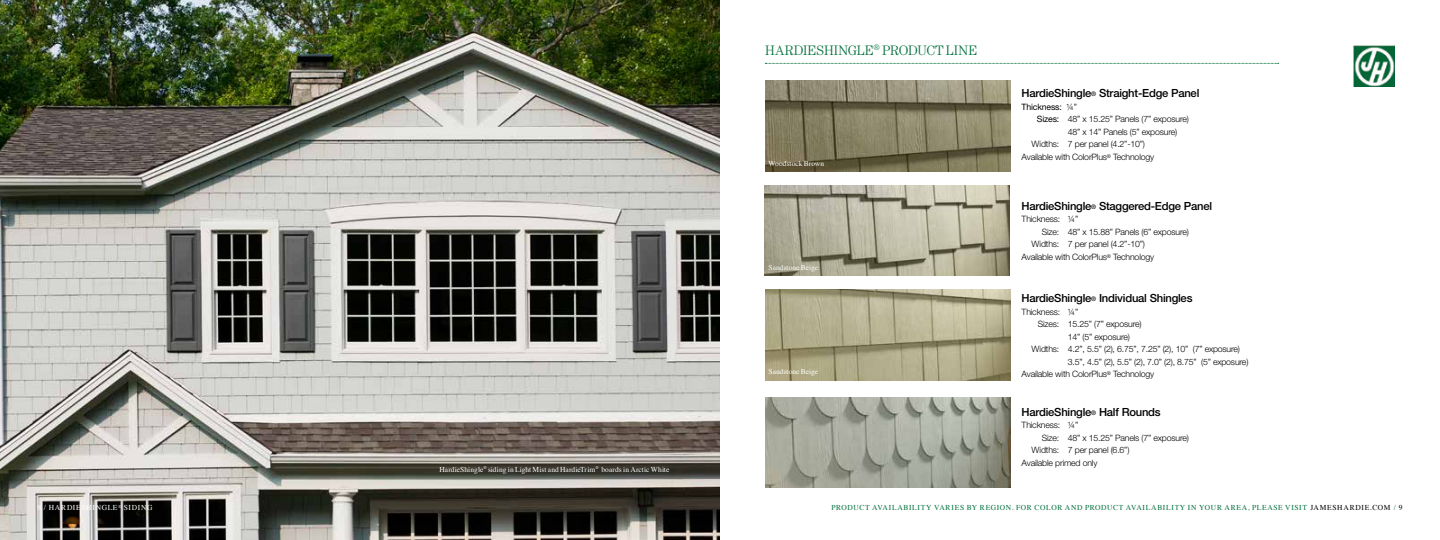
<style>
.page{position:relative;width:1440px;height:540px;background:#fff}
.page>*{position:absolute;margin:0;border:0;box-sizing:border-box;transform-origin:0 0}
.t1{font:300 13.75px "Century Std";color:#00703c}
.t2{font:500 11.25px "Helvetica Neue LT Std";letter-spacing:-.02em;color:#000}
.t3{font:300 8.75px "Helvetica Neue LT Std";letter-spacing:-.02em;color:#000}
.t4{font:8.75px "Helvetica Neue LT Std";letter-spacing:-.02em;color:#000}
.t5{font:7.5px "Times";letter-spacing:.015em;color:#fff}
.t6{font:7.5px "Times";letter-spacing:.09em;color:#00703c}
.t7{font:7.5px "Times";letter-spacing:.105em;color:#fff}
.t8{font:7.5px "Times";letter-spacing:.1em;color:#000}
.s1{font-size:6.25px}
.s2{font-weight:300}
.s3{font-weight:400}
.s4{color:#00703c}
</style>
<div class="page">
<svg style="left:765px;top:63px;width:514px;height:1px"></svg>
<img style="left:1354px;top:45px;width:41px;height:42px">
<img style="left:766px;top:81px;width:244px;height:90px">
<img style="left:766px;top:290px;width:244px;height:90px">
<img style="left:766px;top:397px;width:244px;height:91px">
<img style="left:765px;top:185px;width:245px;height:91px">
<img style="left:0;top:0;width:720px;height:540px">
<p class="t5" style="left:440px;top:462px;width:231px">HARDIESHINGLE<sup>®</sup> SIDING IN LIGHT MIST AND HARDIETRIM<sup>®</sup> BOARDS IN ARCTIC WHITE</p>
<h1 class="t1" style="left:765px;top:42px;width:214px">HARDIESHINGLE<sup>®</sup> PRODUCT LINE</h1>
<p class="t5" style="left:769px;top:156px;width:57px">WOODSTOCK BROWN</p>
<p class="t5" style="left:769px;top:261px;width:51px">SANDSTONE BEIGE</p>
<p class="t5" style="left:769px;top:365px;width:51px">SANDSTONE BEIGE</p>
<p class="t2" style="left:1022px;top:87px;width:179px">HardieShingle<span class="s1">®</span> Straight-Edge Panel</p>
<p class="t4" style="left:1022px;top:102px;width:57px">Thickness: <span class="s2">¼”</span></p>
<p class="t3" style="left:1037px;top:114px;width:154px"><span class="s3">Sizes:</span> 48” x 15.25” Panels (7” exposure)</p>
<p class="t3" style="left:1068px;top:126px;width:111px">48” x 14” Panels (5” exposure)</p>
<p class="t3" style="left:1032px;top:139px;width:115px">Widths: 7 per panel (4.2”-10”)</p>
<p class="t3" style="left:1022px;top:151px;width:134px">Available with ColorPlus<sup>®</sup> Technology</p>
<p class="t2" style="left:1022px;top:199px;width:192px">HardieShingle<span class="s1">®</span> Staggered-Edge Panel</p>
<p class="t3" style="left:1022px;top:214px;width:58px">Thickness: ¼”</p>
<p class="t3" style="left:1042px;top:226px;width:149px">Size: 48” x 15.88” Panels (6” exposure)</p>
<p class="t3" style="left:1032px;top:239px;width:115px">Widths: 7 per panel (4.2”-10”)</p>
<p class="t3" style="left:1022px;top:251px;width:134px">Available with ColorPlus<sup>®</sup> Technology</p>
<p class="t2" style="left:1022px;top:291px;width:172px">HardieShingle<span class="s1">®</span> Individual Shingles</p>
<p class="t3" style="left:1022px;top:306px;width:58px">Thickness: ¼”</p>
<p class="t3" style="left:1038px;top:319px;width:105px">Sizes: 15.25” (7” exposure)</p>
<p class="t3" style="left:1068px;top:331px;width:64px">14” (5” exposure)</p>
<p class="t3" style="left:1032px;top:344px;width:210px">Widths: 4.2”, 5.5” (2), 6.75”, 7.25” (2), 10” (7” exposure)</p>
<p class="t3" style="left:1068px;top:356px;width:182px">3.5”, 4.5” (2), 5.5” (2), 7.0” (2), 8.75” (5” exposure)</p>
<p class="t3" style="left:1022px;top:369px;width:134px">Available with ColorPlus<sup>®</sup> Technology</p>
<p class="t2" style="left:1022px;top:405px;width:141px">HardieShingle<span class="s1">®</span> Half Rounds</p>
<p class="t3" style="left:1022px;top:420px;width:58px">Thickness: ¼”</p>
<p class="t3" style="left:1042px;top:432px;width:149px">Size: 48” x 15.25” Panels (7” exposure)</p>
<p class="t3" style="left:1032px;top:445px;width:99px">Widths: 7 per panel (6.6”)</p>
<p class="t3" style="left:1022px;top:457px;width:77px">Available primed only</p>
<p class="t7" style="left:38px;top:500px;width:116px">8 / HARDIESHINGLE<sup>®</sup> SIDING</p>
<p class="t6" style="left:831px;top:500px;width:475px">PRODUCT AVAILABILITY VARIES BY REGION. FOR COLOR AND PRODUCT AVAILABILITY IN YOUR AREA, PLEASE VISIT</p>
<p class="t8" style="left:1310px;top:500px;width:94px">JAMESHARDIE.COM <span class="s4">/</span> 9</p>
</div>
